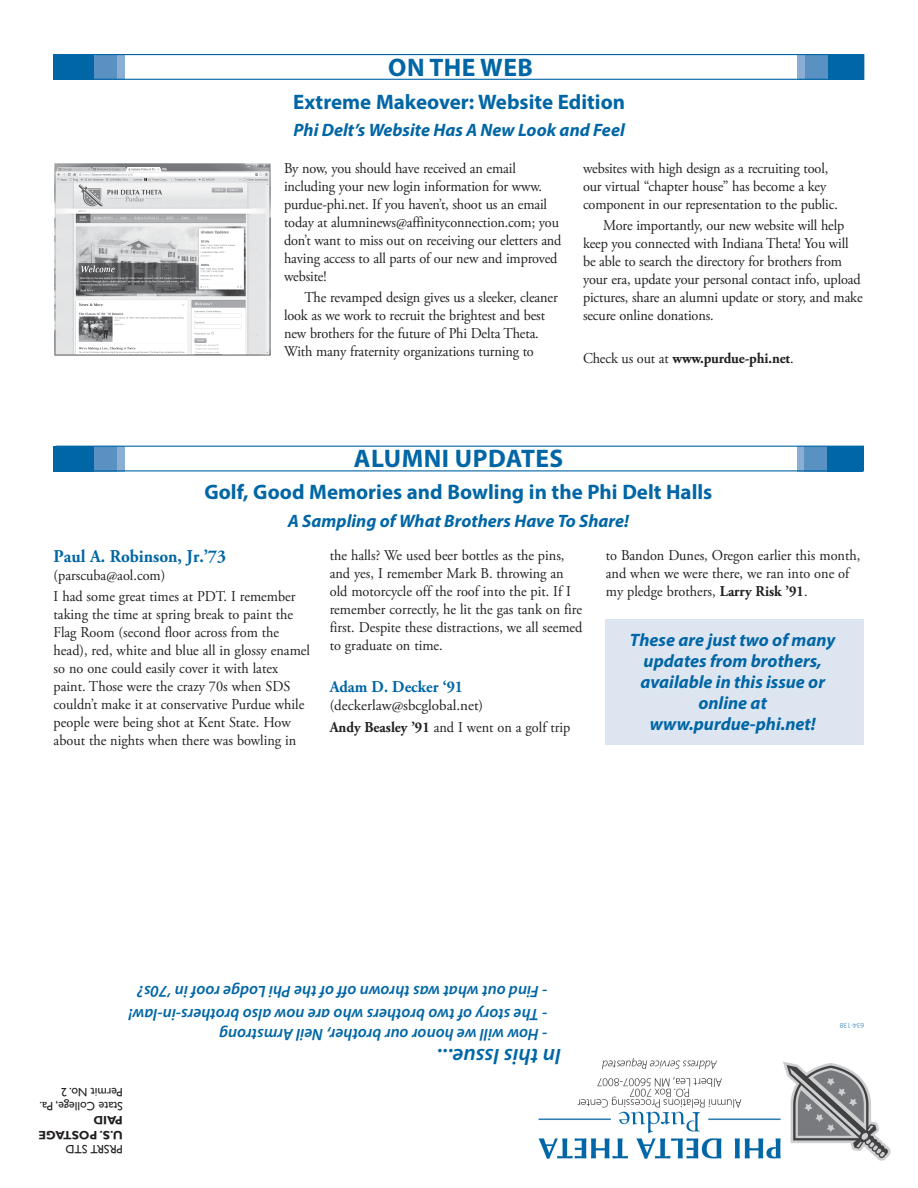
<style>
.page{position:relative;width:918px;height:1188px;background:#fff}
.page>*{position:absolute;margin:0;border:0;box-sizing:border-box;transform-origin:0 0}
.t1{font:700 25.5px "Myriad Pro";letter-spacing:.02em;color:#0066a5}
.t2{font:italic 600 22.5px "Myriad Pro";color:#0066a5}
.t3{font:700 21px "Myriad Pro";color:#0066a5}
.t4{font:italic 700 18px/21px "Myriad Pro";color:#0066a5;text-align:center}
.t5{font:700 18px "Adobe Garamond Pro";color:#0066a5;scale:.95 1}
.t6{font:italic 600 16.5px "Myriad Pro";color:#0066a5}
.t7{font:700 16.5px "Adobe Garamond Pro";color:#0066a5;scale:.95 1}
.t8{font:15px/18px "Adobe Garamond Pro";letter-spacing:-.01em;color:#231f20;scale:.95 1}
.t9{font:700 15px "Adobe Garamond Pro";letter-spacing:-.01em;color:#231f20;scale:.95 1}
.t10{font:12px/14.4px "Gill Sans";color:#231f20}
.t11{font:700 12px/14.4px "Gill Sans";color:#231f20}
.t12{font:300 7.5px "Myriad Pro";color:#0066a5}
.s1{font-weight:400}
.s2{font-weight:700}
</style>
<div class="page">
<img style="left:577px;top:1058px;width:314px;height:103px">
<img style="left:538px;top:1109px;width:251px;height:52px">
<div style="left:89px;top:446px;width:36px;height:26px;background:#8baed4"></div>
<div style="left:81px;top:446px;width:36px;height:26px;background:#5a91c3"></div>
<div style="left:53px;top:446px;width:41px;height:26px;background:#0066a5"></div>
<div style="left:797px;top:446px;width:36px;height:26px;background:#8baed4"></div>
<div style="left:804px;top:446px;width:36px;height:26px;background:#5a91c3"></div>
<div style="left:827px;top:446px;width:36px;height:26px;background:#0066a5"></div>
<div style="left:56px;top:446px;width:808px;height:25px;border:1px solid #0066a5"></div>
<div style="left:606px;top:620px;width:258px;height:126px;background:#dde5f1"></div>
<div style="left:89px;top:54px;width:36px;height:26px;background:#8baed4"></div>
<div style="left:81px;top:54px;width:36px;height:26px;background:#5a91c3"></div>
<div style="left:54px;top:54px;width:40px;height:26px;background:#0066a5"></div>
<div style="left:797px;top:54px;width:36px;height:26px;background:#8baed4"></div>
<div style="left:805px;top:54px;width:36px;height:26px;background:#5a91c3"></div>
<div style="left:828px;top:54px;width:36px;height:26px;background:#0066a5"></div>
<div style="left:56px;top:54px;width:808px;height:26px;border:1px solid #0066a5"></div>
<img style="left:54px;top:163px;width:216px;height:192px">
<h1 class="t1" style="left:388px;top:51px;width:57px">ON THE</h1>
<h1 class="t1" style="left:480px;top:51px;width:54px">WEB</h1>
<h3 class="t3" style="left:293px;top:88px;width:333px">Extreme Makeover: Website Edition</h3>
<p class="t4" style="left:294px;top:119px;width:333px">Phi Delt’s Website Has A New Look and Feel</p>
<p class="t8" style="left:284px;top:160px;width:294px">By now, you should have received an email including your new login information for www. purdue-phi.net. If you haven’t, shoot us an email today at alumninews@affinityconnection.com; you don’t want to miss out on receiving our eletters and having access to all parts of our new and improved website!</p>
<p class="t8" style="left:284px;top:289px;width:290px;text-indent:20px">The revamped design gives us a sleeker, cleaner look as we work to recruit the brightest and best new brothers for the future of Phi Delta Theta.<br>With many fraternity organizations turning to</p>
<p class="t8" style="left:583px;top:160px;width:270px">websites with high design as a recruiting tool, our virtual “chapter house” has become a key component in our representation to the public.</p>
<p class="t8" style="left:583px;top:217px;width:296px;text-indent:20px">More importantly, our new website will help keep you connected with Indiana Theta! You will be able to search the directory for brothers from your era, update your personal contact info, upload pictures, share an alumni update or story, and make secure online donations.</p>
<p class="t9" style="left:583px;top:349px;width:223px"><span class="s1">Check us out at</span> www.purdue-phi.net<span class="s1">.</span></p>
<h1 class="t1" style="left:354px;top:442px;width:50px">Alumn</h1>
<h1 class="t1" style="left:442px;top:442px;width:123px">i Updates</h1>
<h3 class="t3" style="left:204px;top:478px;width:509px">Golf, Good Memories and Bowling in the Phi Delt Halls</h3>
<p class="t4" style="left:288px;top:510px;width:343px">A Sampling of What Brothers Have To Share!</p>
<p class="t5" style="left:54px;top:546px;width:183px">Paul A. Robinson, Jr.’73</p>
<p class="t8" style="left:54px;top:565px;width:256px;line-height:21.3px">(parscuba@aol.com)<br>I had some great times at PDT. I remember</p>
<p class="t8" style="left:54px;top:606px;width:271px">taking the time at spring break to paint the Flag Room (second floor across from the head), red, white and blue all in glossy enamel so no one could easily cover it with latex paint. Those were the crazy 70s when SDS couldn’t make it at conservative Purdue while people were being shot at Kent State. How about the nights when there was bowling in</p>
<p class="t8" style="left:330px;top:547px;width:268px">the halls? We used beer bottles as the pins, and yes, I remember Mark B. throwing an old motorcycle off the roof into the pit. If I remember correctly, he lit the gas tank on fire first. Despite these distractions, we all seemed to graduate on time.</p>
<p class="t7" style="left:330px;top:677px;width:142px">Adam D. Decker ‘91</p>
<p class="t8" style="left:330px;top:695px;width:255px;line-height:21.3px">(deckerlaw@sbcglobal.net)<br><span class="s2">Andy Beasley ’91</span> and I went on a golf trip</p>
<p class="t8" style="left:606px;top:547px;width:269px">to Bandon Dunes, Oregon earlier this month, and when we were there, we ran into one of my pledge brothers, <span class="s2">Larry Risk ’91</span>.</p>
<p class="t4" style="left:630px;top:629px;width:207px">These are just two of many updates from brothers, available in this issue or online at www.purdue-phi.net!</p>
<p class="t6" style="left:548px;top:1002px;width:412px;rotate:-180deg">- Find out what was thrown off of the Phi Lodge roof in ’70s?</p>
<p class="t6" style="left:548px;top:1025px;width:420px;rotate:-180deg">- The story of two brothers who are now also brothers-in-law!</p>
<p class="t6" style="left:548px;top:1045px;width:330px;rotate:-180deg">- How will we honor our brother, Neil Armstrong</p>
<p class="t10" style="left:123px;top:1113px;width:85px;rotate:-180deg">State College, Pa.<br>Permit No. 2</p>
<p class="t11" style="left:123px;top:1142px;width:86px;rotate:-180deg">U.S. POSTAGE<br>PAID</p>
<p class="t10" style="left:123px;top:1156px;width:59px;rotate:-180deg">PRSRT STD</p>
<h2 class="t2" style="left:561px;top:1070px;width:126px;rotate:-180deg">In this Issue...</h2>
<p class="t12" style="left:864px;top:1029px;width:26px;rotate:-180deg">634-138</p>
</div>
